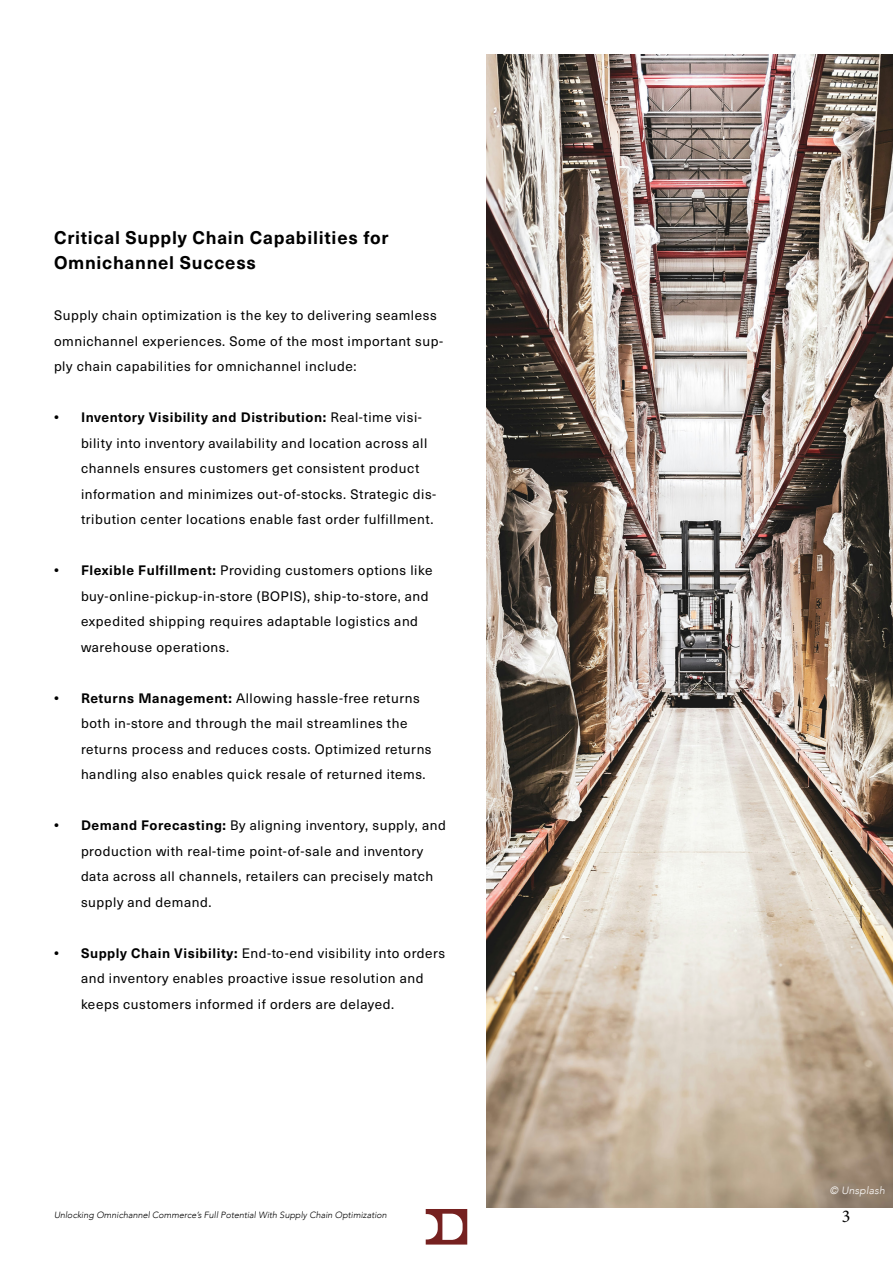
<style>
.page{position:relative;width:893px;height:1263px;background:#fff}
.page>*{position:absolute;margin:0;border:0;box-sizing:border-box;transform-origin:0 0}
.t1{font:700 18px "Neue Haas Unica W1 G";letter-spacing:.04em;color:#000}
.t2{font:18px "Minion Pro";color:#000}
.t3{font:13.5px/25.5px "Neue Haas Unica W1 G";letter-spacing:.04em;color:#000}
.t4{font:italic 300 10.5px "Avenir";letter-spacing:.02em;color:#fff}
.t5{font:italic 300 9px "Avenir";color:#000}
.s1{font-weight:700}
</style>
<div class="page">
<img style="left:487px;top:54px;width:406px;height:1154px">
<svg style="left:426px;top:1209px;width:41px;height:35px"></svg>
<p class="t1" style="left:54px;top:224px;width:336px">Critical Supply Chain Capabilities for</p>
<p class="t1" style="left:54px;top:249px;width:203px">Omnichannel Success</p>
<p class="t3" style="left:54px;top:302px;width:391px">Supply chain optimization is the key to delivering seamless omnichannel experiences. Some of the most important sup&shy;ply chain capabilities for omnichannel include:</p>
<p class="t3" style="left:81px;top:404px;width:357px;text-indent:-27px"><span class="s1">• Inventory Visibility and Distribution:</span> Real-time visi&shy;bility into inventory availability and location across all channels ensures customers get consistent product information and minimizes out-of-stocks. Strategic dis&shy;tribution center locations enable fast order fulfillment.</p>
<p class="t3" style="left:81px;top:557px;width:353px;text-indent:-27px"><span class="s1">• Flexible Fulfillment:</span> Providing customers options like buy-online-pickup-in-store (BOPIS), ship-to-store, and expedited shipping requires adaptable logistics and warehouse operations.</p>
<p class="t3" style="left:81px;top:684px;width:352px;text-indent:-27px"><span class="s1">• Returns Management:</span> Allowing hassle-free returns both in-store and through the mail streamlines the returns process and reduces costs. Optimized returns handling also enables quick resale of returned items.</p>
<p class="t3" style="left:81px;top:812px;width:366px;text-indent:-27px"><span class="s1">• Demand Forecasting:</span> By aligning inventory, supply, and production with real-time point-of-sale and inventory data across all channels, retailers can precisely match supply and demand.</p>
<p class="t3" style="left:81px;top:939px;width:366px;text-indent:-27px"><span class="s1">• Supply Chain Visibility:</span> End-to-end visibility into orders and inventory enables proactive issue resolution and keeps customers informed if orders are delayed.</p>
<p class="t4" style="left:830px;top:1184px;width:57px">© Unsplash</p>
<p class="t5" style="left:54px;top:1209px;width:334px">Unlocking Omnichannel Commerce’s Full Potential With Supply Chain Optimization</p>
<h1 class="t2" style="left:842px;top:1204px;width:10px">3</h1>
</div>
